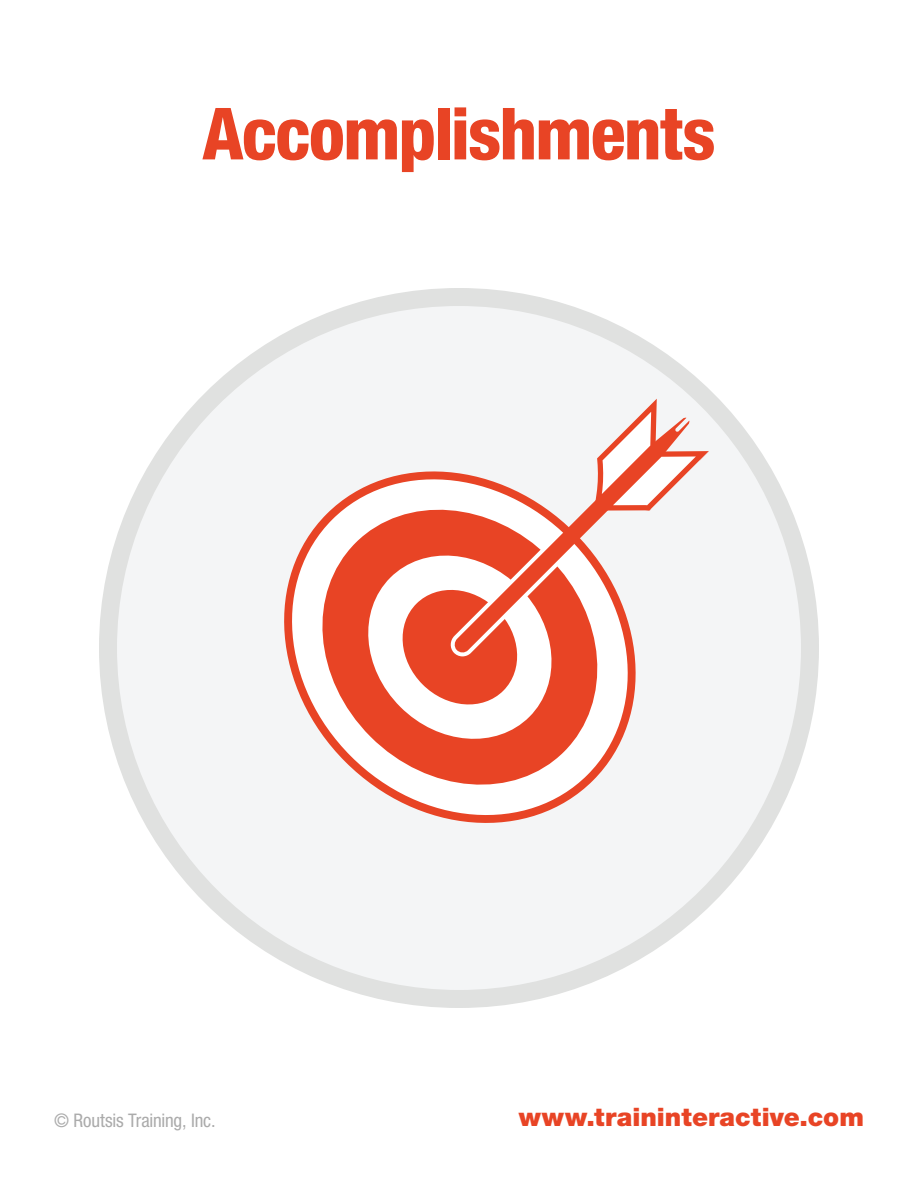
<style>
.page{position:relative;width:918px;height:1188px;background:#fff}
.page>*{position:absolute;margin:0;border:0;box-sizing:border-box;transform-origin:0 0}
.t1{font:800 condensed 72px "Helvetica Neue LT Std";letter-spacing:-.025em;color:#e84425}
.t2{font:900 25.5px "Helvetica Neue LT Std";letter-spacing:.005em;color:#e84425}
.t3{font:condensed 18.75px "Helvetica Neue LT Std";letter-spacing:-.005em;color:#ababab}
</style>
<div class="page">
<div style="left:108px;top:297px;width:702px;height:702px;background:#f4f5f6;border-radius:50%"></div>
<div style="left:99px;top:288px;width:720px;height:720px;border:18px solid #e0e1e0;border-radius:50%"></div>
<svg style="left:284px;top:471px;width:352px;height:352px"></svg>
<svg style="left:306px;top:493px;width:308px;height:308px"></svg>
<svg style="left:396px;top:539px;width:172px;height:172px"></svg>
<svg style="left:454px;top:471px;width:182px;height:182px"></svg>
<svg style="left:594px;top:399px;width:115px;height:112px"></svg>
<h1 class="t1" style="left:202px;top:89px;width:515px">Accomplishments</h1>
<p class="t3" style="left:54px;top:1109px;width:163px">© Routsis Training, Inc.</p>
<p class="t2" style="left:519px;top:1101px;width:347px">www.traininteractive.com</p>
</div>
